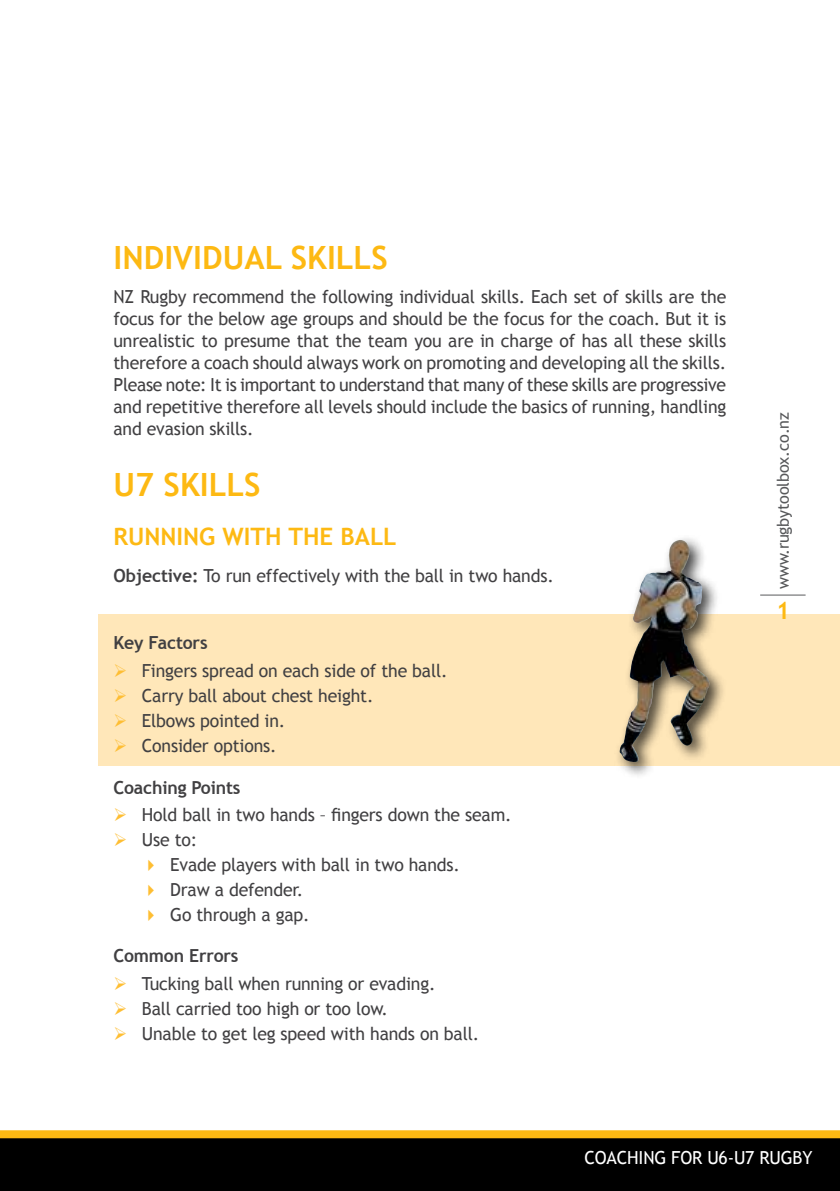
<style>
.page{position:relative;width:840px;height:1191px;background:#fff}
.page>*{position:absolute;margin:0;border:0;box-sizing:border-box;transform-origin:0 0}
.t1{font:700 32px "Trebuchet MS";color:#fdb913}
.t2{font:700 24px "Trebuchet MS";color:#fdb913}
.t3{font:18px/22px "Trebuchet MS";letter-spacing:-.01em;color:#414042}
.t4{font:700 18px "Trebuchet MS";letter-spacing:-.01em;color:#414042}
.t5{font:18px "Trebuchet MS";letter-spacing:-.01em;color:#fff}
.t6{font:16.2px "Trebuchet MS";letter-spacing:-.01em;color:#58595b}
.s1{font-weight:700}
</style>
<div class="page">
<div style="left:98px;top:614px;width:741px;height:151px;background:#ffe7b9"></div>
<div style="left:613px;top:534px;width:113px;height:245px;background:#000;opacity:.75"></div>
<img style="left:619px;top:540px;width:60px;height:222px">
<hr style="left:759px;top:595px;width:46px;height:1px;background:#58595b">
<div style="left:0;top:1134px;width:839px;height:57px;background:#000"></div>
<div style="left:0;top:1130px;width:839px;height:8px;background:#fdb913"></div>
<h1 class="t1" style="left:113px;top:238px;width:275px">INDIVIDUAL SKILLS</h1>
<p class="t3" style="left:113px;top:285px;width:614px;text-align:justify">NZ Rugby recommend the following individual skills. Each set of skills are the focus for the below age groups and should be the focus for the coach. But it is unrealistic to presume that the team you are in charge of has all these skills therefore a coach should always work on promoting and developing all the skills.<br>Please note: It is important to understand that many of these skills are progressive and repetitive therefore all levels should include the basics of running, handling and evasion skills.</p>
<h1 class="t1" style="left:113px;top:464px;width:148px">U7 SKILLS</h1>
<h2 class="t2" style="left:113px;top:521px;width:284px">RUNNING WITH THE BALL</h2>
<p class="t3" style="left:113px;top:565px;width:441px"><span class="s1">Objective:</span> To run effectively with the ball in two hands.</p>
<p class="t4" style="left:113px;top:632px;width:95px">Key Factors</p>
<p class="t3" style="left:142px;top:658px;width:307px;line-height:24.8px">Fingers spread on each side of the ball.<br>Carry ball about chest height.<br>Elbows pointed in.<br>Consider options.</p>
<p class="t4" style="left:113px;top:776px;width:128px">Coaching Points</p>
<p class="t3" style="left:142px;top:804px;width:371px">Hold ball in two hands – fingers down the seam.</p>
<p class="t3" style="left:142px;top:829px;width:57px">Use to:</p>
<p class="t3" style="left:170px;top:853px;width:291px">Evade players with ball in two hands.</p>
<p class="t3" style="left:170px;top:878px;width:134px">Draw a defender.</p>
<p class="t3" style="left:170px;top:903px;width:141px">Go through a gap.</p>
<p class="t4" style="left:113px;top:944px;width:126px">Common Errors</p>
<p class="t3" style="left:142px;top:971px;width:338px;line-height:24.8px">Tucking ball when running or evading.<br>Ball carried too high or too low.<br>Unable to get leg speed with hands on ball.</p>
<p class="t6" style="left:773px;top:589px;width:178px;rotate:-90deg">www.rugbytoolbox.co.nz</p>
<h2 class="t2" style="left:775px;top:595px;width:15px">1</h2>
<p class="t5" style="left:584px;top:1147px;width:229px">COACHING FOR U6-U7 RUGBY</p>
</div>
